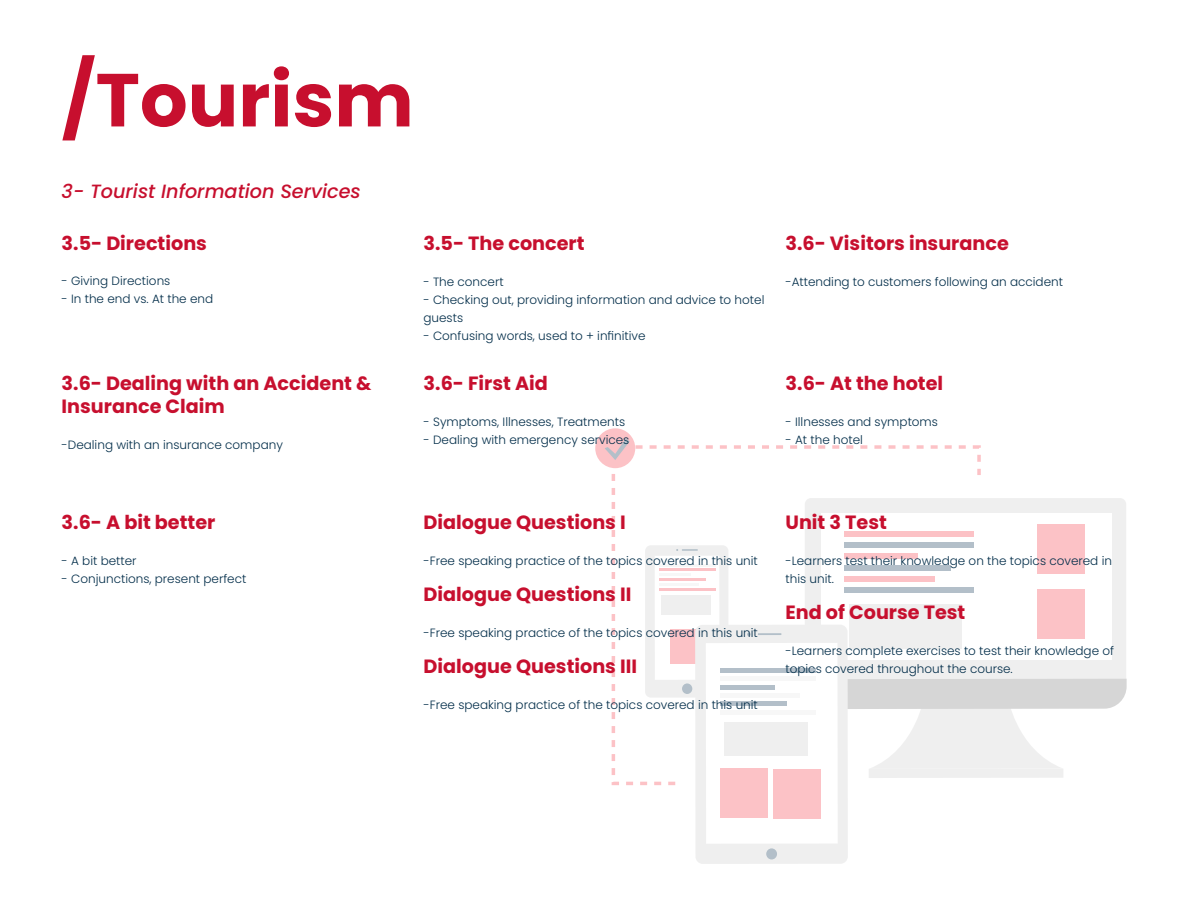
<style>
.page{position:relative;width:1188px;height:918px;background:#fff}
.page>*{position:absolute;margin:0;border:0;box-sizing:border-box;transform-origin:0 0}
.t1{font:700 75px "Poppins";color:#c70f2e}
.t2{font:700 19.2px/23.1px "Poppins";color:#c70f2e}
.t3{font:italic 500 19.2px "Poppins";color:#c70f2e}
.t4{font:300 12px/18px "Poppins";color:#032e4a}
</style>
<div class="page">
<div style="left:869px;top:769px;width:194px;height:9px;background:#efefef"></div>
<div style="left:981px;top:498px;width:145px;height:181px;background:#efefef"></div>
<svg style="left:981px;top:679px;width:146px;height:90px"></svg>
<div style="left:821px;top:513px;width:291px;height:146px;background:#fff"></div>
<div style="left:1037px;top:525px;width:47px;height:49px;background:#fcc2c6"></div>
<div style="left:1038px;top:589px;width:47px;height:50px;background:#fcc2c6"></div>
<svg style="left:612px;top:445px;width:369px;height:340px"></svg>
<div style="left:595px;top:428px;width:40px;height:40px;background:#fcc2c6;border-radius:50%"></div>
<svg style="left:605px;top:438px;width:25px;height:22px"></svg>
<div style="left:695px;top:625px;width:153px;height:239px;background:#efefef;border-radius:8px"></div>
<div style="left:706px;top:643px;width:132px;height:201px;background:#fff"></div>
<div style="left:766px;top:848px;width:11px;height:11px;background:#b3bfc9;border-radius:50%"></div>
<svg style="left:747px;top:633px;width:4px;height:3px"></svg>
<hr style="left:758px;top:633px;width:23px;height:2px;background:#002b4a">
<div style="left:773px;top:769px;width:47px;height:49px;background:#fcc2c6"></div>
<div style="left:721px;top:768px;width:47px;height:50px;background:#fcc2c6"></div>
<hr style="left:720px;top:669px;width:96px;height:4px;background:#b3bfc9">
<hr style="left:720px;top:677px;width:96px;height:4px;background:#f7f7f7">
<hr style="left:720px;top:685px;width:54px;height:4px;background:#b3bfc9">
<div style="left:720px;top:693px;width:79px;height:5px;background:#f7f7f7"></div>
<hr style="left:720px;top:702px;width:67px;height:4px;background:#b3bfc9">
<hr style="left:720px;top:710px;width:96px;height:4px;background:#f7f7f7">
<div style="left:724px;top:722px;width:84px;height:34px;background:#efefef"></div>
<p class="t1" style="left:62px;top:57px;width:354px">/Tourism</p>
<p class="t3" style="left:62px;top:180px;width:301px">3- Tourist Information Services</p>
<p class="t2" style="left:62px;top:232px;width:147px">3.5- Directions</p>
<p class="t4" style="left:62px;top:272px;width:110px">- Giving Directions</p>
<p class="t4" style="left:62px;top:290px;width:153px">- In the end vs. At the end</p>
<p class="t2" style="left:62px;top:372px;width:311px">3.6- Dealing with an Accident &amp;<br>Insurance Claim</p>
<p class="t4" style="left:62px;top:436px;width:223px">-Dealing with an insurance company</p>
<p class="t2" style="left:423px;top:232px;width:163px">3.5- The concert</p>
<p class="t4" style="left:423px;top:273px;width:82px">- The concert</p>
<p class="t4" style="left:423px;top:291px;width:342px">- Checking out, providing information and advice to hotel guests</p>
<p class="t4" style="left:423px;top:327px;width:224px">- Confusing words, used to + infinitive</p>
<p class="t2" style="left:424px;top:372px;width:126px">3.6- First Aid</p>
<p class="t4" style="left:424px;top:413px;width:203px">- Symptoms, Illnesses, Treatments</p>
<p class="t4" style="left:424px;top:431px;width:207px">- Dealing with emergency services</p>
<p class="t2" style="left:785px;top:232px;width:225px">3.6- Visitors insurance</p>
<p class="t4" style="left:785px;top:273px;width:279px">-Attending to customers following an accident</p>
<p class="t2" style="left:786px;top:372px;width:159px">3.6- At the hotel</p>
<p class="t4" style="left:786px;top:413px;width:154px">- Illnesses and symptoms</p>
<p class="t4" style="left:786px;top:431px;width:79px">- At the hotel</p>
<p class="t2" style="left:62px;top:511px;width:155px">3.6- A bit better</p>
<p class="t4" style="left:62px;top:552px;width:76px">- A bit better</p>
<p class="t4" style="left:62px;top:570px;width:186px">- Conjunctions, present perfect</p>
<p class="t2" style="left:424px;top:511px;width:204px">Dialogue Questions I</p>
<p class="t4" style="left:424px;top:552px;width:336px">-Free speaking practice of the topics covered in this unit</p>
<p class="t2" style="left:424px;top:583px;width:209px">Dialogue Questions II</p>
<p class="t4" style="left:424px;top:624px;width:336px">-Free speaking practice of the topics covered in this unit</p>
<p class="t2" style="left:424px;top:655px;width:215px">Dialogue Questions III</p>
<p class="t4" style="left:424px;top:696px;width:336px">-Free speaking practice of the topics covered in this unit</p>
<p class="t2" style="left:785px;top:511px;width:103px">Unit 3 Test</p>
<p class="t4" style="left:785px;top:552px;width:328px">-Learners test their knowledge on the topics covered in this unit.</p>
<p class="t2" style="left:785px;top:601px;width:181px">End of Course Test</p>
<p class="t4" style="left:785px;top:642px;width:330px">-Learners complete exercises to test their knowledge of topics covered throughout the course.</p>
</div>
